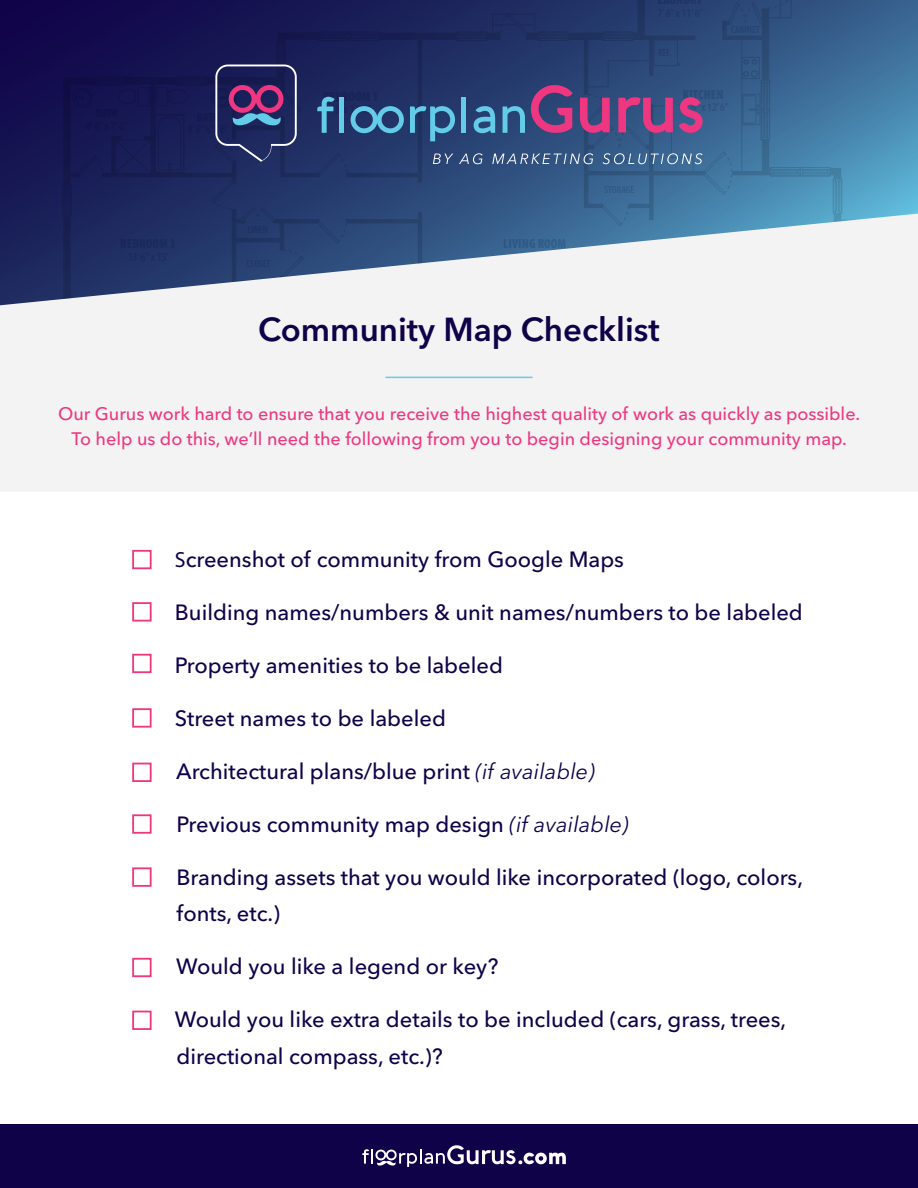
<style>
.page{position:relative;width:918px;height:1188px;background:#fff}
.page>*{position:absolute;margin:0;border:0;box-sizing:border-box;transform-origin:0 0}
.t1{font:600 33px "Avenir Next LT Pro";color:#100249}
.t2{font:500 21.9px/36.6px "Avenir Next LT Pro";color:#100249}
.t3{font:500 18px/25.5px "Avenir Next LT Pro";color:#ee3780;text-align:center}
.s1{font-family:"Myriad Pro";font-weight:400}
.s2{font-weight:400;font-style:italic}
</style>
<div class="page">
<div style="left:0;top:307px;width:918px;height:184px;background:#f3f3f4"></div>
<svg style="left:0;top:0;width:918px;height:307px;background:#3d4877"></svg>
<div style="left:0;top:1124px;width:918px;height:64px;background:#100249"></div>
<svg style="left:204px;top:65px;width:200px;height:215px;background:#2e3f70"></svg>
<svg style="left:410px;top:0;width:447px;height:305px"></svg>
<svg style="left:362px;top:1145px;width:204px;height:22px"></svg>
<div style="left:132px;top:550px;width:20px;height:19px;border:2px solid #ee3780"></div>
<div style="left:132px;top:602px;width:20px;height:20px;border:2px solid #ee3780"></div>
<div style="left:132px;top:654px;width:20px;height:19px;border:2px solid #ee3780"></div>
<div style="left:132px;top:708px;width:20px;height:20px;border:2px solid #ee3780"></div>
<div style="left:132px;top:763px;width:20px;height:19px;border:2px solid #ee3780"></div>
<div style="left:132px;top:814px;width:20px;height:20px;border:2px solid #ee3780"></div>
<div style="left:132px;top:867px;width:20px;height:20px;border:2px solid #ee3780"></div>
<div style="left:132px;top:958px;width:20px;height:19px;border:2px solid #ee3780"></div>
<div style="left:132px;top:1011px;width:20px;height:19px;border:2px solid #ee3780"></div>
<hr style="left:385px;top:377px;width:148px;height:1px;background:#64cbe8">
<h1 class="t1" style="left:258px;top:309px;width:403px">Community Map Checklist</h1>
<p class="t3" style="left:58px;top:401px;width:804px">Our Gurus work hard to ensure that you receive the highest quality of work as quickly as possible.<br>To help us do this, we’ll need the following from you to begin designing your community map.</p>
<p class="t2" style="left:175px;top:541px;width:451px"><span class="s1">S</span>creenshot of community from Google Maps</p>
<p class="t2" style="left:175px;top:594px;width:629px">Building names/numbers &amp; unit names/numbers to be labeled</p>
<p class="t2" style="left:175px;top:647px;width:330px">Property amenities to be labeled</p>
<p class="t2" style="left:175px;top:700px;width:273px">Street names to be labeled</p>
<p class="t2" style="left:176px;top:753px;width:420px">Architectural plans/blue print <span class="s2">(if available)</span></p>
<p class="t2" style="left:177px;top:806px;width:454px">Previous community map design <span class="s2">(if available)</span></p>
<p class="t2" style="left:177px;top:859px;width:628px">Branding assets that you would like incorporated (logo, colors, fonts, etc.)</p>
<p class="t2" style="left:176px;top:948px;width:324px">Would you like a legend or key?</p>
<p class="t2" style="left:175px;top:1001px;width:613px">Would you like extra details to be included (cars, grass, trees, directional compass, etc.)?</p>
</div>
